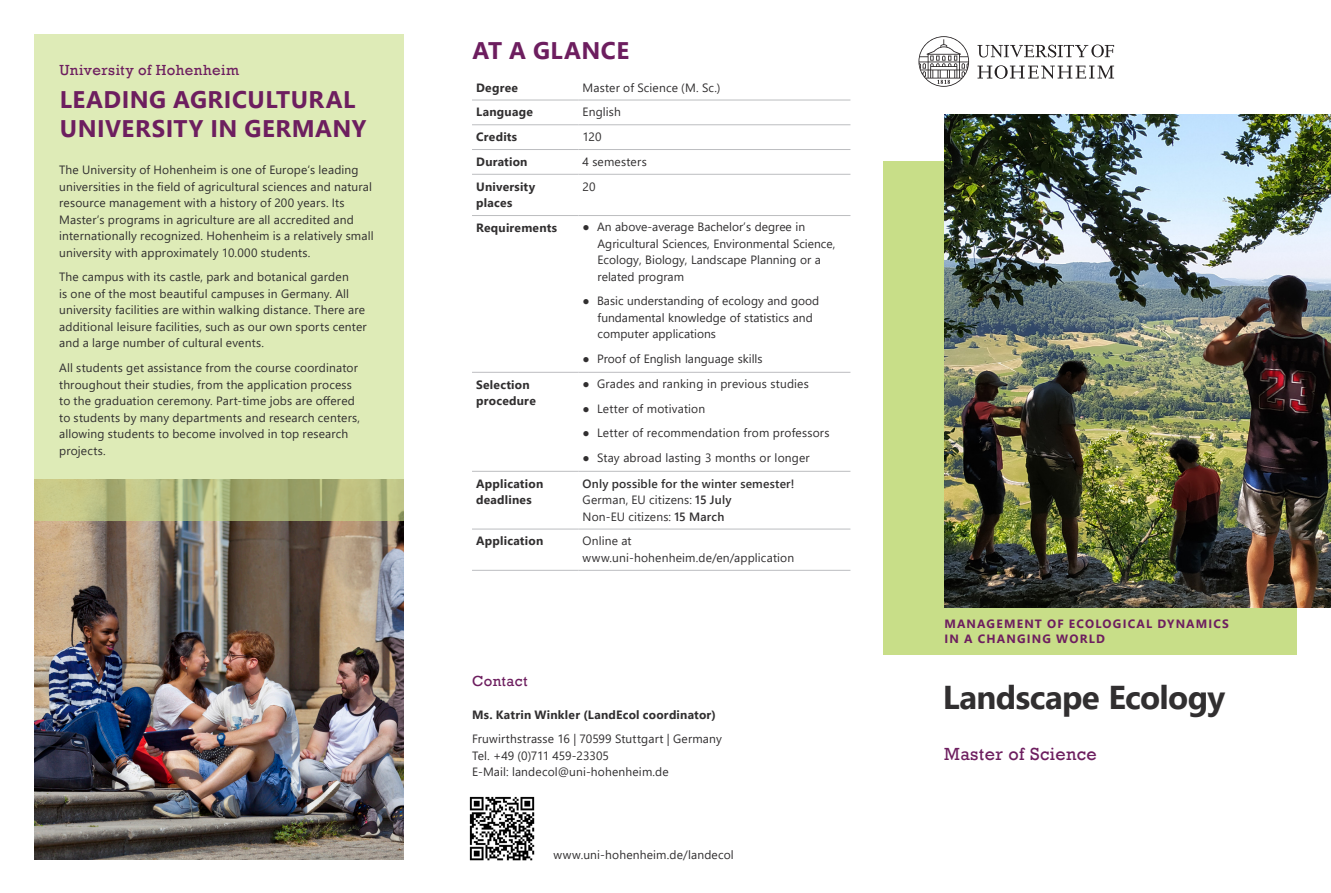
<style>
.page{position:relative;width:1331px;height:893px;background:#fff}
.page>*{position:absolute;margin:0;border:0;box-sizing:border-box;transform-origin:0 0}
.Titel_Headline{font:700 33px "Segoe UI";letter-spacing:-.02em;color:#312f30}
.Headline_2{font:700 24px/28.5px "Segoe UI";letter-spacing:.02em;color:#6d1e5f}
.Titel_Subhead{font:18px "Rockwell";letter-spacing:.02em;color:#6d1e5f}
.Zwischenhead{font:15px "Rockwell";letter-spacing:.025em;color:#6d1e5f}
.Copy{font:12px/16.5px "Segoe UI";letter-spacing:.01em;color:#312f30}
.Copy-2{font:700 12px/16.5px "Segoe UI";letter-spacing:.02em;color:#312f30}
.Adresse{font:12px/16.5px "Segoe UI";letter-spacing:.015em;color:#312f30}
.Copy-3{font:600 12px/16.5px "Segoe UI";letter-spacing:.015em;color:#312f30}
.Overline{font:700 12px/15px "Segoe UI";letter-spacing:.095em;color:#6d1e5f}
.Copy_bold{font:700 12px "Segoe UI";letter-spacing:.015em;color:#312f30}
.s1{font-weight:400}
</style>
<div class="page">
<div style="left:883px;top:162px;width:414px;height:493px;background:#c8de88"></div>
<img style="left:944px;top:115px;width:387px;height:493px">
<img style="left:35px;top:521px;width:368px;height:338px">
<svg style="left:34px;top:34px;width:370px;height:487px;background:#dae6b1"></svg>
<hr style="left:472px;top:100px;width:106px;height:1px;background:#bcbdc0">
<hr style="left:578px;top:100px;width:272px;height:1px;background:#bcbdc0">
<hr style="left:472px;top:124px;width:106px;height:1px;background:#bcbdc0">
<hr style="left:578px;top:124px;width:272px;height:1px;background:#bcbdc0">
<hr style="left:472px;top:149px;width:106px;height:1px;background:#bcbdc0">
<hr style="left:578px;top:149px;width:272px;height:1px;background:#bcbdc0">
<hr style="left:472px;top:174px;width:106px;height:1px;background:#bcbdc0">
<hr style="left:578px;top:174px;width:272px;height:1px;background:#bcbdc0">
<hr style="left:472px;top:215px;width:106px;height:1px;background:#bcbdc0">
<hr style="left:578px;top:215px;width:272px;height:1px;background:#bcbdc0">
<hr style="left:472px;top:372px;width:106px;height:1px;background:#bcbdc0">
<hr style="left:578px;top:372px;width:272px;height:1px;background:#bcbdc0">
<hr style="left:472px;top:471px;width:106px;height:1px;background:#bcbdc0">
<hr style="left:578px;top:471px;width:272px;height:1px;background:#bcbdc0">
<hr style="left:472px;top:529px;width:106px;height:1px;background:#bcbdc0">
<hr style="left:578px;top:529px;width:272px;height:1px;background:#bcbdc0">
<hr style="left:472px;top:570px;width:106px;height:1px;background:#bcbdc0">
<hr style="left:578px;top:570px;width:272px;height:1px;background:#bcbdc0">
<img style="left:469px;top:796px;width:66px;height:65px">
<svg style="left:918px;top:36px;width:196px;height:51px"></svg>
<p class="Zwischenhead" style="left:60px;top:61px;width:181px">University of Hohenheim</p>
<p class="Headline_2" style="left:60px;top:83px;width:308px">LEADING AGRICULTURAL<br>UNIVERSITY IN GERMANY</p>
<p class="Copy" style="left:59px;top:160px;width:316px">The University of Hohenheim is one of Europe‘s leading universities in the field of agricultural sciences and natural resource management with a history of 200 years. Its Masterʼs programs in agriculture are all accredited and internationally recognized. Hohenheim is a relatively small university with approximately 10.000 students.</p>
<p class="Copy" style="left:59px;top:268px;width:309px">The campus with its castle, park and botanical garden<br>is one of the most beautiful campuses in Germany. All university facilities are within walking distance. There are additional leisure facilities, such as our own sports center and a large number of cultural events.</p>
<p class="Copy" style="left:59px;top:358px;width:303px">All students get assistance from the course coordinator throughout their studies, from the application process to the graduation ceremony. Part-time jobs are offered to students by many departments and research centers, allowing students to become involved in top research projects.</p>
<p class="Headline_2" style="left:472px;top:34px;width:158px">AT A GLANCE</p>
<p class="Copy-2" style="left:476px;top:78px;width:43px">Degree</p>
<p class="Copy" style="left:583px;top:78px;width:139px">Master of Science (M. Sc.)</p>
<p class="Copy-2" style="left:476px;top:103px;width:58px">Language</p>
<p class="Copy" style="left:583px;top:103px;width:40px">English</p>
<p class="Copy-2" style="left:476px;top:128px;width:42px">Credits</p>
<p class="Copy" style="left:583px;top:127px;width:20px">120</p>
<p class="Copy-2" style="left:476px;top:152px;width:53px">Duration</p>
<p class="Copy" style="left:583px;top:152px;width:66px">4 semesters</p>
<p class="Copy-2" style="left:476px;top:177px;width:60px">University places</p>
<p class="Copy" style="left:583px;top:177px;width:14px">20</p>
<p class="Copy-2" style="left:476px;top:218px;width:82px">Requirements</p>
<p class="Copy" style="left:598px;top:217px;width:239px;text-indent:-15px">● An above-average Bachelor’s degree in Agricultural Sciences, Environmental Science, Ecology, Biology, Landscape Planning or a related program</p>
<p class="Copy" style="left:598px;top:292px;width:223px;text-indent:-15px">● Basic understanding of ecology and good fundamental knowledge of statistics and computer applications</p>
<p class="Copy" style="left:583px;top:349px;width:182px">● Proof of English language skills</p>
<p class="Copy-2" style="left:476px;top:375px;width:61px">Selection procedure</p>
<p class="Copy" style="left:583px;top:374px;width:228px">● Grades and ranking in previous studies</p>
<p class="Copy" style="left:583px;top:399px;width:124px">● Letter of motivation</p>
<p class="Copy" style="left:583px;top:424px;width:248px">● Letter of recommendation from professors</p>
<p class="Copy" style="left:583px;top:448px;width:229px">● Stay abroad lasting 3 months or longer</p>
<p class="Copy-2" style="left:476px;top:474px;width:69px">Application deadlines</p>
<p class="Copy-3" style="left:583px;top:474px;width:213px">Only possible for the winter semester!<br><span class="s1">German, EU citizens:</span> 15 July<br><span class="s1">Non-EU citizens:</span> 15 March</p>
<p class="Copy-2" style="left:476px;top:532px;width:69px">Application</p>
<p class="Copy" style="left:583px;top:532px;width:213px">Online at www.uni-hohenheim.de/en/application</p>
<p class="Zwischenhead" style="left:472px;top:672px;width:57px">Contact</p>
<p class="Copy_bold" style="left:472px;top:703px;width:245px">Ms. Katrin Winkler (LandEcol coordinator)</p>
<p class="Adresse" style="left:472px;top:730px;width:251px">Fruwirthstrasse 16 | 70599 Stuttgart | Germany</p>
<p class="Adresse" style="left:472px;top:746px;width:198px">Tel. +49 (0)711 459-23305<br>E-Mail: landecol@uni-hohenheim.de</p>
<p class="Copy" style="left:554px;top:845px;width:182px">www.uni-hohenheim.de/landecol</p>
<p class="Overline" style="left:944px;top:616px;width:286px">MANAGEMENT OF ECOLOGICAL DYNAMICS<br>IN A CHANGING WORLD</p>
<p class="Titel_Headline" style="left:943px;top:666px;width:284px">Landscape Ecology</p>
<p class="Titel_Subhead" style="left:944px;top:743px;width:154px">Master of Science</p>
</div>
